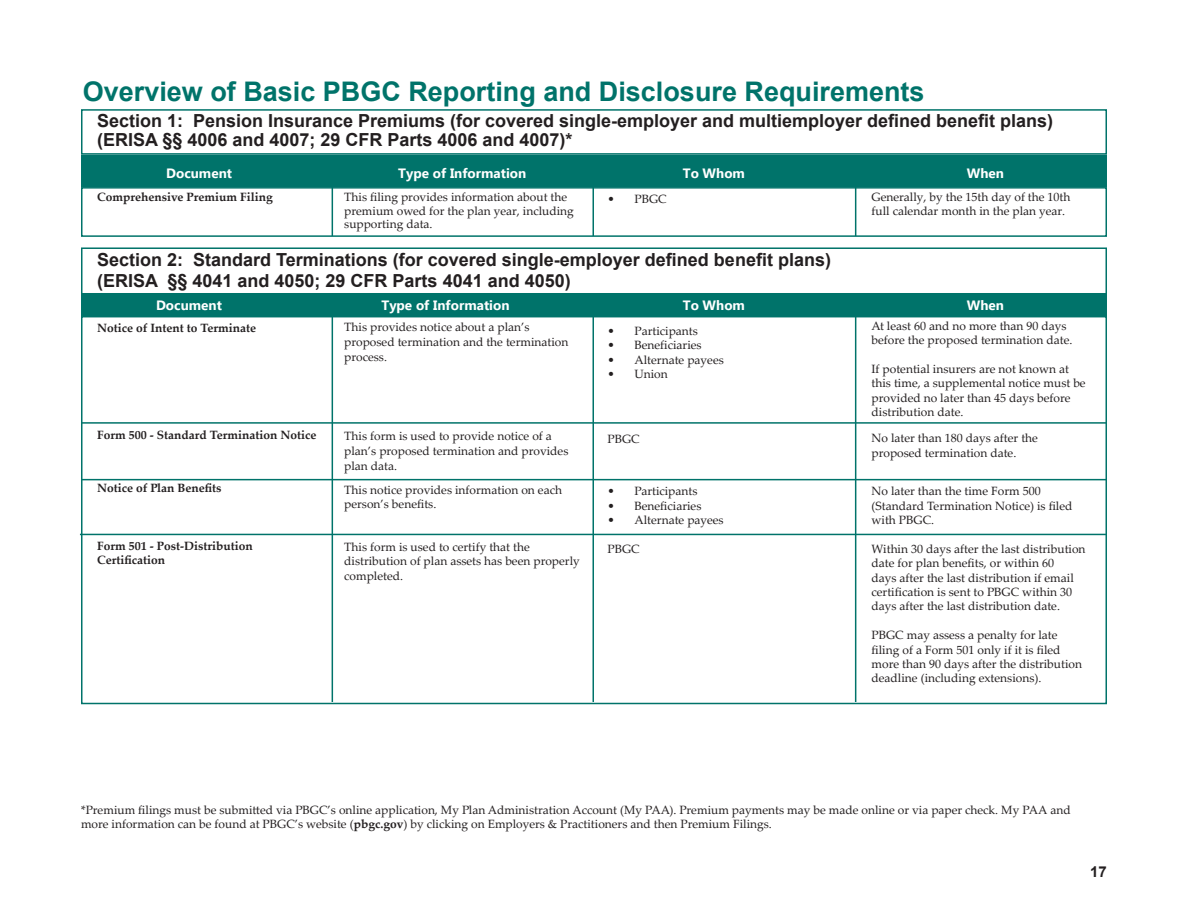
<style>
.page{position:relative;width:1188px;height:918px;background:#fff}
.page>*{position:absolute;margin:0;border:0;box-sizing:border-box;transform-origin:0 0}
.t1{font:700 27px "Arial";color:#00736a}
.Subheads{font:700 18px "Arial";color:#231f20}
.t2{font:700 15px "Arial";color:#231f20}
.t3{font:700 13.5px "Ebrima";color:#fff}
.Body_text{font:12px/14.4px "Palatino Linotype";color:#231f20}
.Subhead_1{font:700 12px/14.4px "Palatino Linotype";color:#231f20}
.s1{font-weight:700}
</style>
<div class="page">
<div style="left:81px;top:109px;width:1026px;height:46px;border:2px solid #00736a"></div>
<div style="left:81px;top:293px;width:1026px;height:32px;background:#00736a"></div>
<div style="left:81px;top:247px;width:1026px;height:48px;border:2px solid #00736a"></div>
<div style="left:81px;top:155px;width:1026px;height:32px;background:#00736a"></div>
<div style="left:81px;top:187px;width:1026px;height:50px;background:#fff;border:2px solid #00736a"></div>
<div style="left:81px;top:316px;width:1026px;height:388px;background:#fff;border:2px solid #00736a"></div>
<hr style="left:81px;top:479px;width:1026px;height:1px;background:#00736a">
<hr style="left:332px;top:187px;width:1px;height:49px;background:#00736a">
<hr style="left:592px;top:186px;width:2px;height:50px;background:#00736a">
<hr style="left:855px;top:186px;width:1px;height:50px;background:#00736a">
<hr style="left:332px;top:302px;width:1px;height:400px;background:#00736a">
<hr style="left:592px;top:301px;width:2px;height:401px;background:#00736a">
<hr style="left:855px;top:301px;width:1px;height:401px;background:#00736a">
<hr style="left:81px;top:422px;width:1026px;height:2px;background:#00736a">
<hr style="left:80px;top:534px;width:1026px;height:1px;background:#00736a">
<p class="t1" style="left:83px;top:72px;width:843px">Overview of Basic PBGC Reporting and Disclosure Requirements</p>
<p class="Subheads" style="left:97px;top:108px;width:958px">Section 1: Pension Insurance Premiums (for covered single-employer and multiemployer defined benefit plans)</p>
<p class="Subheads" style="left:97px;top:127px;width:477px">(ERISA §§ 4006 and 4007; 29 CFR Parts 4006 and 4007)*</p>
<p class="t3" style="left:166px;top:163px;width:67px">Document</p>
<p class="t3" style="left:398px;top:163px;width:130px">Type of Information</p>
<p class="t3" style="left:683px;top:163px;width:64px">To Whom</p>
<p class="t3" style="left:967px;top:163px;width:39px">When</p>
<p class="Subhead_1" style="left:97px;top:189px;width:177px">Comprehensive Premium Filing</p>
<p class="Body_text" style="left:344px;top:190px;width:231px;line-height:13.5px">This filing provides information about the premium owed for the plan year, including supporting data.</p>
<p class="Body_text" style="left:608px;top:191px;width:61px">• PBGC</p>
<p class="Body_text" style="left:872px;top:190px;width:200px;line-height:13.5px">Generally, by the 15th day of the 10th full calendar month in the plan year.</p>
<p class="Subheads" style="left:97px;top:247px;width:735px">Section 2: Standard Terminations (for covered single-employer defined benefit plans)</p>
<p class="Subheads" style="left:97px;top:268px;width:475px">(ERISA §§ 4041 and 4050; 29 CFR Parts 4041 and 4050)</p>
<p class="t3" style="left:156px;top:295px;width:67px">Document</p>
<p class="t3" style="left:381px;top:295px;width:130px">Type of Information</p>
<p class="t3" style="left:683px;top:295px;width:64px">To Whom</p>
<p class="t3" style="left:967px;top:295px;width:39px">When</p>
<p class="Subhead_1" style="left:97px;top:321px;width:161px">Notice of Intent to Terminate</p>
<p class="Body_text" style="left:344px;top:319px;width:226px;line-height:15px">This provides notice about a plan’s proposed termination and the termination process.</p>
<p class="Body_text" style="left:608px;top:323px;width:92px">• Participants</p>
<p class="Body_text" style="left:608px;top:337px;width:96px">• Beneficiaries</p>
<p class="Body_text" style="left:608px;top:352px;width:118px">• Alternate payees</p>
<p class="Body_text" style="left:608px;top:366px;width:62px">• Union</p>
<p class="Subhead_1" style="left:97px;top:427px;width:221px">Form 500 - Standard Termination Notice</p>
<p class="Subhead_1" style="left:97px;top:481px;width:126px">Notice of Plan Benefits</p>
<p class="Subhead_1" style="left:97px;top:538px;width:157px">Form 501 - Post-Distribution<br>Certification</p>
<p class="Body_text" style="left:344px;top:428px;width:226px;line-height:15px">This form is used to provide notice of a plan’s proposed termination and provides plan data.</p>
<p class="Body_text" style="left:344px;top:482px;width:219px">This notice provides information on each person’s benefits.</p>
<p class="Body_text" style="left:344px;top:539px;width:237px">This form is used to certify that the distribution of plan assets has been properly completed.</p>
<p class="Body_text" style="left:608px;top:431px;width:34px">PBGC</p>
<p class="Body_text" style="left:608px;top:483px;width:92px">• Participants</p>
<p class="Body_text" style="left:608px;top:498px;width:95px">• Beneficiaries</p>
<p class="Body_text" style="left:608px;top:512px;width:118px">• Alternate payees</p>
<p class="Body_text" style="left:608px;top:541px;width:34px">PBGC</p>
<p class="Body_text" style="left:872px;top:318px;width:202px">At least 60 and no more than 90 days before the proposed termination date.</p>
<p class="Body_text" style="left:872px;top:361px;width:216px">If potential insurers are not known at this time, a supplemental notice must be provided no later than 45 days before distribution date.</p>
<p class="Body_text" style="left:872px;top:431px;width:168px">No later than 180 days after the proposed termination date.</p>
<p class="Body_text" style="left:872px;top:483px;width:203px">No later than the time Form 500 (Standard Termination Notice) is filed with PBGC.</p>
<p class="Body_text" style="left:872px;top:541px;width:216px">Within 30 days after the last distribution date for plan benefits, or within 60<br>days after the last distribution if email certification is sent to PBGC within 30 days after the last distribution date.</p>
<p class="Body_text" style="left:872px;top:627px;width:212px">PBGC may assess a penalty for late filing of a Form 501 only if it is filed more than 90 days after the distribution deadline (including extensions).</p>
<p class="Body_text" style="left:81px;top:802px;width:991px">*Premium filings must be submitted via PBGC’s online application, My Plan Administration Account (My PAA). Premium payments may be made online or via paper check. My PAA and more information can be found at PBGC’s website (<span class="s1">pbgc.gov</span>) by clicking on Employers &amp; Practitioners and then Premium Filings.</p>
<p class="t2" style="left:1090px;top:861px;width:18px">17</p>
</div>
